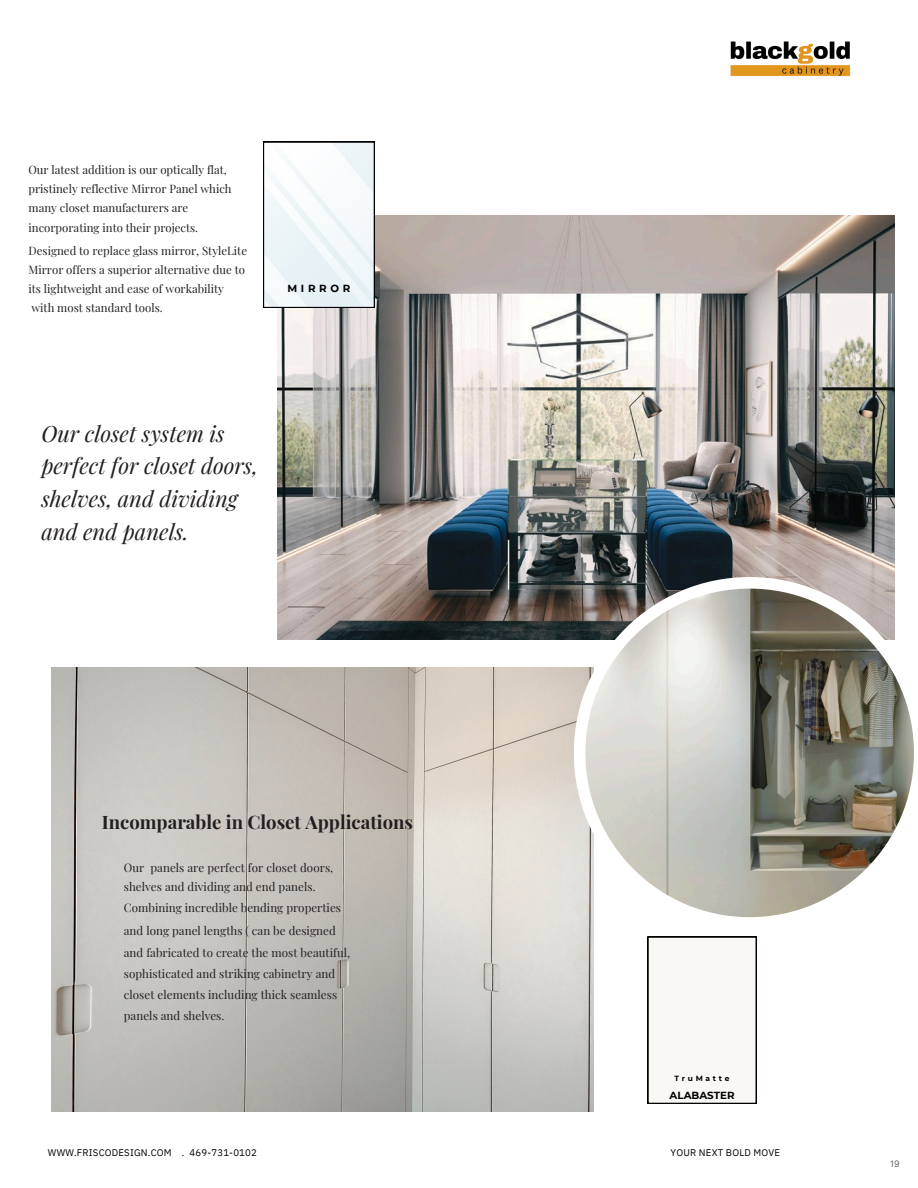
<style>
.page{position:relative;width:918px;height:1188px;background:#fff}
.page>*{position:absolute;margin:0;border:0;box-sizing:border-box;transform-origin:0 0}
.t1{font:italic 22.05px/32.7px "Playfair Display";color:#231f20}
.t2{font:700 18.6px "Playfair Display";color:#231f20}
.t3{font:11.55px/21.3px "Playfair Display";letter-spacing:.005em;color:#231f20}
.t4{font:11.4px/19px "Playfair Display";color:#231f20}
.t5{font:700 10.2px "Montserrat";color:#000}
.t6{font:9.6px "IBM Plex Sans";letter-spacing:.02em;color:#000}
.t7{font:9px "Inter";color:#616567}
.t8{font:700 7.5px "Montserrat";letter-spacing:.36em;color:#000}
</style>
<div class="page">
<img style="left:277px;top:215px;width:618px;height:424px">
<img style="left:51px;top:667px;width:542px;height:444px">
<svg style="left:574px;top:577px;width:340px;height:352px"></svg>
<svg style="left:263px;top:142px;width:111px;height:166px"></svg>
<div style="left:648px;top:937px;width:109px;height:167px;background:#f9f8f4"></div>
<img style="left:730px;top:41px;width:121px;height:36px">
<h4 class="t4" style="left:29px;top:160px;width:205px">Our latest addition is our optically flat, pristinely reflective Mirror Panel which many closet manufacturers are incorporating into their projects.</h4>
<h4 class="t4" style="left:29px;top:241px;width:220px">Designed to replace glass mirror, StyleLite<br>Mirror offers a superior alternative due to</h4>
<h1 class="t4" style="left:29px;top:279px;width:197px">its lightweight and ease of workability with most standard tools.</h1>
<h2 class="t5" style="left:287px;top:283px;width:64px">MIRROR</h2>
<p class="t1" style="left:41px;top:416px;width:218px">Our closet system is perfect for closet doors, shelves, and dividing and end panels.</p>
<p class="t2" style="left:102px;top:809px;width:313px">Incomparable in Closet Applications</p>
<p class="t3" style="left:124px;top:857px;width:211px;line-height:19.4px">Our panels are perfect for closet doors, shelves and dividing and end panels.</p>
<p class="t3" style="left:124px;top:896px;width:219px;line-height:23.2px">Combining incredible bending properties and long panel lengths ( can be designed</p>
<p class="t3" style="left:124px;top:941px;width:228px">and fabricated to create the most beautiful, sophisticated and striking cabinetry and closet elements including thick seamless panels and shelves.</p>
<p class="t8" style="left:675px;top:1074px;width:56px">TruMatte</p>
<p class="t5" style="left:670px;top:1089px;width:66px">ALABASTER</p>
<h4 class="t6" style="left:48px;top:1146px;width:211px">WWW.FRISCODESIGN.COM . 469-731-0102</h4>
<h4 class="t6" style="left:671px;top:1146px;width:111px">YOUR NEXT BOLD MOVE</h4>
<h5 class="t7" style="left:890px;top:1158px;width:11px">19</h5>
</div>
